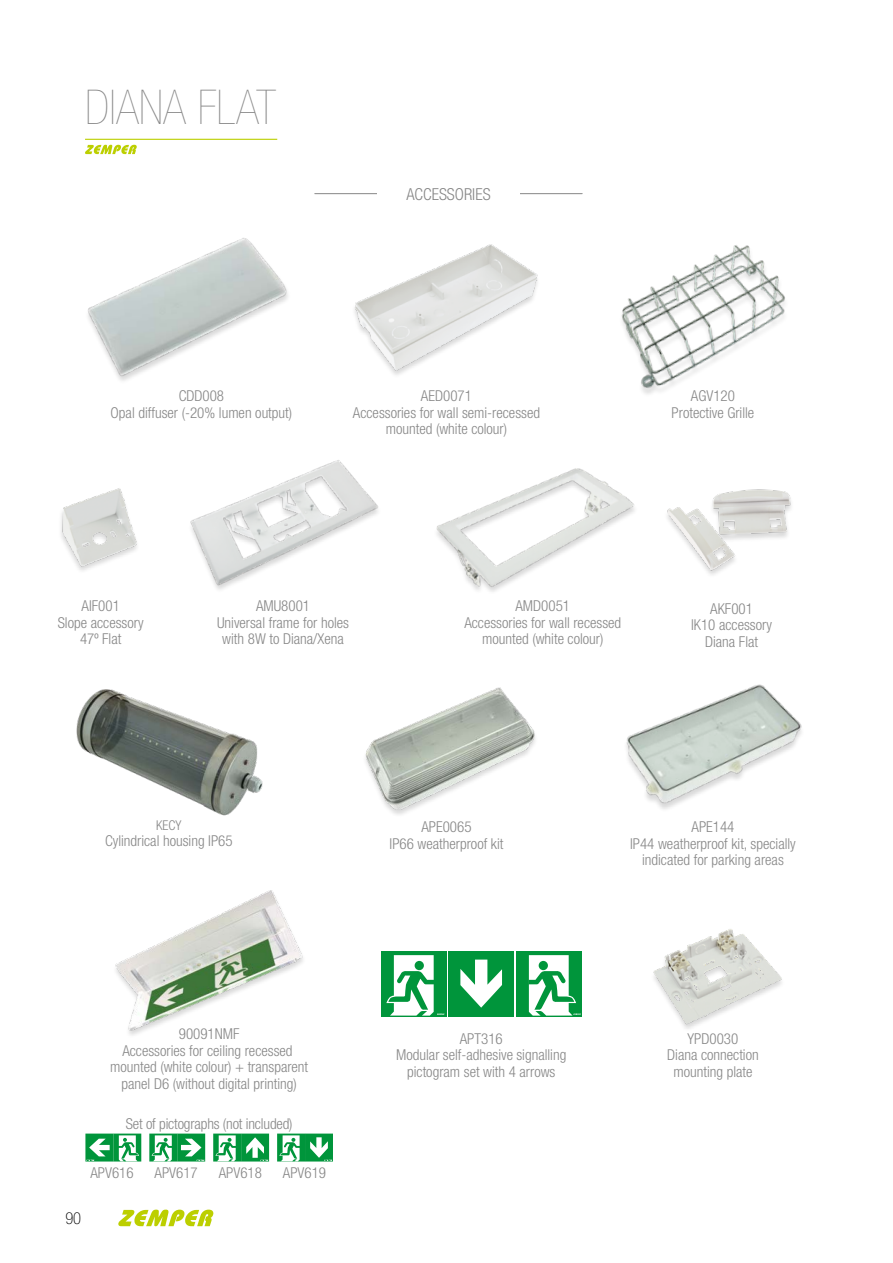
<style>
.page{position:relative;width:893px;height:1263px;background:#fff}
.page>*{position:absolute;margin:0;border:0;box-sizing:border-box;transform-origin:0 0}
.t1{font:900 condensed 48px "Helvetica Neue";color:#878787}
.t2{font:300 condensed 16.5px "Helvetica Neue";color:#878787}
.t3{font:100 condensed 16.5px "Helvetica Neue LT Std";color:#000}
.t4{font:300 condensed 15px/16.5px "Helvetica Neue";color:#878787;text-align:center}
.t5{font:300 condensed 13.5px "Helvetica Neue";color:#878787}
</style>
<div class="page">
<svg style="left:118px;top:1209px;width:95px;height:17px"></svg>
<img style="left:653px;top:929px;width:129px;height:100px">
<div style="left:381px;top:951px;width:66px;height:65px;background:#00953b"></div>
<div style="left:448px;top:951px;width:66px;height:65px;background:#00953b"></div>
<svg style="left:460px;top:959px;width:42px;height:49px"></svg>
<div style="left:516px;top:951px;width:65px;height:65px;background:#00953b"></div>
<svg style="left:529px;top:955px;width:52px;height:60px"></svg>
<svg style="left:386px;top:955px;width:58px;height:60px"></svg>
<img style="left:667px;top:489px;width:124px;height:86px">
<img style="left:626px;top:684px;width:176px;height:125px">
<img style="left:61px;top:488px;width:76px;height:83px">
<img style="left:190px;top:460px;width:188px;height:130px">
<img style="left:436px;top:468px;width:199px;height:124px">
<img style="left:354px;top:244px;width:184px;height:131px">
<img style="left:88px;top:238px;width:200px;height:143px">
<img style="left:621px;top:245px;width:164px;height:149px">
<hr style="left:315px;top:193px;width:267px;height:1px;background:#878787">
<div style="left:377px;top:187px;width:143px;height:17px;background:#fff"></div>
<hr style="left:85px;top:139px;width:192px;height:1px;background:#bccf00">
<svg style="left:85px;top:145px;width:52px;height:9px"></svg>
<img style="left:115px;top:890px;width:188px;height:145px">
<svg style="left:149px;top:1133px;width:57px;height:29px"></svg>
<svg style="left:149px;top:1133px;width:56px;height:28px"></svg>
<svg style="left:277px;top:1161px;width:56px;height:1px"></svg>
<svg style="left:277px;top:1133px;width:56px;height:28px"></svg>
<svg style="left:85px;top:1133px;width:57px;height:29px"></svg>
<svg style="left:85px;top:1133px;width:56px;height:28px"></svg>
<svg style="left:213px;top:1134px;width:57px;height:28px"></svg>
<svg style="left:213px;top:1133px;width:56px;height:28px"></svg>
<hr style="left:892px;top:132px;width:1px;height:999px;background:#878787">
<img style="left:365px;top:687px;width:170px;height:128px">
<img style="left:76px;top:689px;width:187px;height:127px">
<h1 class="t1" style="left:85px;top:81px;width:193px">DIANA FLAT</h1>
<p class="t2" style="left:406px;top:185px;width:86px">ACCESSORIES</p>
<p class="t4" style="left:111px;top:388px;width:183px">CDD008<br>Opal diffuser (-20% lumen output)</p>
<p class="t4" style="left:353px;top:388px;width:189px">AED0071<br>Accessories for wall semi-recessed mounted (white colour)</p>
<p class="t4" style="left:672px;top:388px;width:84px">AGV120<br>Protective Grille</p>
<p class="t4" style="left:58px;top:597px;width:88px">AIF001<br>Slope accessory<br>47º Flat</p>
<p class="t4" style="left:217px;top:597px;width:133px">AMU8001<br>Universal frame for holes with 8W to Diana/Xena</p>
<p class="t4" style="left:464px;top:597px;width:158px">AMD0051<br>Accessories for wall recessed mounted (white colour)</p>
<p class="t4" style="left:691px;top:600px;width:82px">AKF001<br>IK10 accessory<br>Diana Flat</p>
<p class="t5" style="left:156px;top:817px;width:27px">KECY</p>
<p class="t4" style="left:105px;top:833px;width:129px">Cylindrical housing IP65</p>
<p class="t4" style="left:390px;top:819px;width:115px">APE0065<br>IP66 weatherproof kit</p>
<p class="t4" style="left:110px;top:1026px;width:200px">90091NMF<br>Accessories for ceiling recessed mounted (white colour) + transparent panel D6 (without digital printing)</p>
<p class="t4" style="left:126px;top:1115px;width:168px">Set of pictographs (not included)</p>
<p class="t4" style="left:90px;top:1164px;width:45px">APV616</p>
<p class="t4" style="left:155px;top:1164px;width:45px">APV617</p>
<p class="t4" style="left:219px;top:1164px;width:45px">APV618</p>
<p class="t4" style="left:283px;top:1164px;width:45px">APV619</p>
<p class="t3" style="left:65px;top:1209px;width:17px">90</p>
<p class="t4" style="left:396px;top:1030px;width:172px">APT316<br>Modular self-adhesive signalling pictogram set with 4 arrows</p>
<p class="t4" style="left:630px;top:819px;width:167px">APE144<br>IP44 weatherproof kit, specially indicated for parking areas</p>
<p class="t4" style="left:667px;top:1030px;width:93px">YPD0030<br>Diana connection mounting plate</p>
</div>
